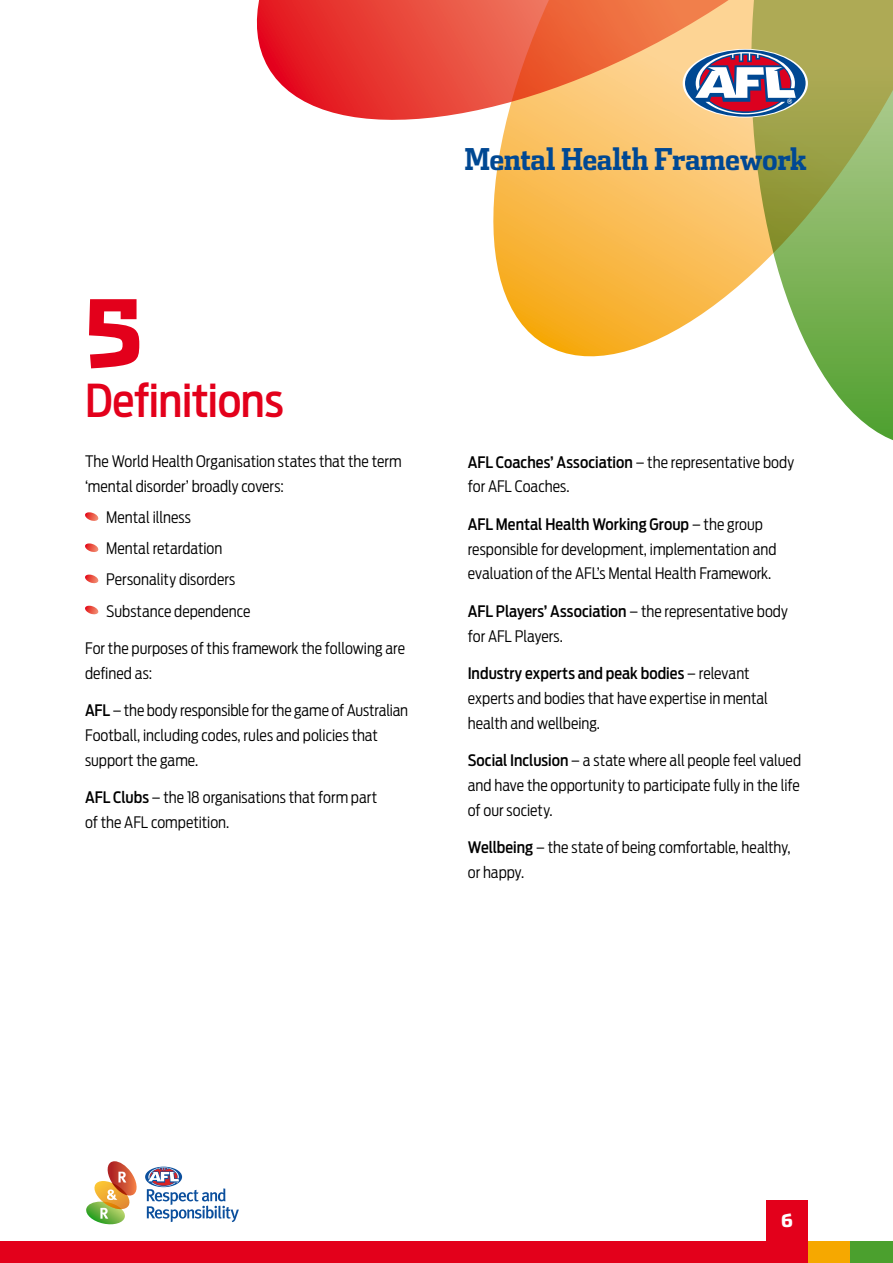
<style>
.page{position:relative;width:893px;height:1263px;background:#fff}
.page>*{position:absolute;margin:0;border:0;box-sizing:border-box;transform-origin:0 0}
.Heading_Number{font:900 91.8px "Dispatch Cond";color:#e3001b}
.Heading{font:500 45px "Antenna Cond";letter-spacing:-.01em;color:#e3001b}
.t1{font:700 30px "Dispatch Cond";letter-spacing:-.02em;color:#004893}
.t2{font:900 18px "Dispatch Cond";color:#fff}
.BodyCopy{font:300 15.75px/24.8px "Antenna Cond";color:#000}
.BodyCopy_Bullet{font:300 15.75px "Antenna Cond";color:#000}
.s1{font-weight:500}
</style>
<div class="page">
<div style="left:767px;top:1201px;width:41px;height:41px;background:#e3001b"></div>
<div style="left:0;top:1242px;width:808px;height:21px;background:#e3001b"></div>
<div style="left:808px;top:1242px;width:42px;height:21px;background:#f6a800"></div>
<div style="left:850px;top:1242px;width:43px;height:21px;background:#4ba02e"></div>
<svg style="left:144px;top:1166px;width:39px;height:21px"></svg>
<svg style="left:145px;top:1167px;width:37px;height:20px"></svg>
<svg style="left:147px;top:1167px;width:92px;height:55px"></svg>
<svg style="left:86px;top:1161px;width:51px;height:64px"></svg>
<svg style="left:836px;top:393px;width:57px;height:47px"></svg>
<svg style="left:493px;top:150px;width:400px;height:243px"></svg>
<svg style="left:256px;top:0;width:637px;height:150px;background:#e39065"></svg>
<svg style="left:683px;top:49px;width:125px;height:69px"></svg>
<div style="left:685px;top:50px;width:121px;height:67px;background:#004893;border-radius:50%"></div>
<svg style="left:695px;top:52px;width:101px;height:62px"></svg>
<svg style="left:85px;top:512px;width:14px;height:9px"></svg>
<svg style="left:85px;top:543px;width:14px;height:9px"></svg>
<svg style="left:85px;top:575px;width:14px;height:9px"></svg>
<svg style="left:85px;top:606px;width:14px;height:9px"></svg>
<p class="Heading_Number" style="left:85px;top:274px;width:59px">5</p>
<p class="Heading" style="left:85px;top:374px;width:200px">Definitions</p>
<p class="BodyCopy" style="left:85px;top:449px;width:318px">The World Health Organisation states that the term ‘mental disorder’ broadly covers:</p>
<p class="BodyCopy_Bullet" style="left:106px;top:508px;width:86px">Mental illness</p>
<p class="BodyCopy_Bullet" style="left:106px;top:539px;width:118px">Mental retardation</p>
<p class="BodyCopy_Bullet" style="left:106px;top:571px;width:130px">Personality disorders</p>
<p class="BodyCopy_Bullet" style="left:106px;top:602px;width:146px">Substance dependence</p>
<p class="BodyCopy" style="left:85px;top:636px;width:322px">For the purposes of this framework the following are defined as:</p>
<p class="BodyCopy" style="left:85px;top:698px;width:325px"><span class="s1">AFL</span> – the body responsible for the game of Australian<br>Football, including codes, rules and policies that support the game.</p>
<p class="BodyCopy" style="left:85px;top:785px;width:294px"><span class="s1">AFL Clubs</span> – the 18 organisations that form part of the AFL competition.</p>
<h3 class="t1" style="left:464px;top:140px;width:344px">Mental Health Framework</h3>
<p class="BodyCopy" style="left:468px;top:449px;width:328px"><span class="s1">AFL Coaches’ Association</span> – the representative body for AFL Coaches.</p>
<p class="BodyCopy" style="left:468px;top:512px;width:310px"><span class="s1">AFL Mental Health Working Group</span> – the group responsible for development, implementation and evaluation of the AFL’s Mental Health Framework.</p>
<p class="BodyCopy" style="left:468px;top:599px;width:322px"><span class="s1">AFL Players’ Association</span> – the representative body for AFL Players.</p>
<p class="BodyCopy" style="left:468px;top:661px;width:302px"><span class="s1">Industry experts and peak bodies</span> – relevant experts and bodies that have expertise in mental health and wellbeing.</p>
<p class="BodyCopy" style="left:468px;top:748px;width:335px;text-align:justify"><span class="s1">Social Inclusion</span> – a state where all people feel valued and have the opportunity to participate fully in the life of our society.</p>
<p class="BodyCopy" style="left:468px;top:835px;width:324px"><span class="s1">Wellbeing</span> – the state of being comfortable, healthy, or happy.</p>
<p class="t2" style="left:782px;top:1208px;width:13px">6</p>
</div>
